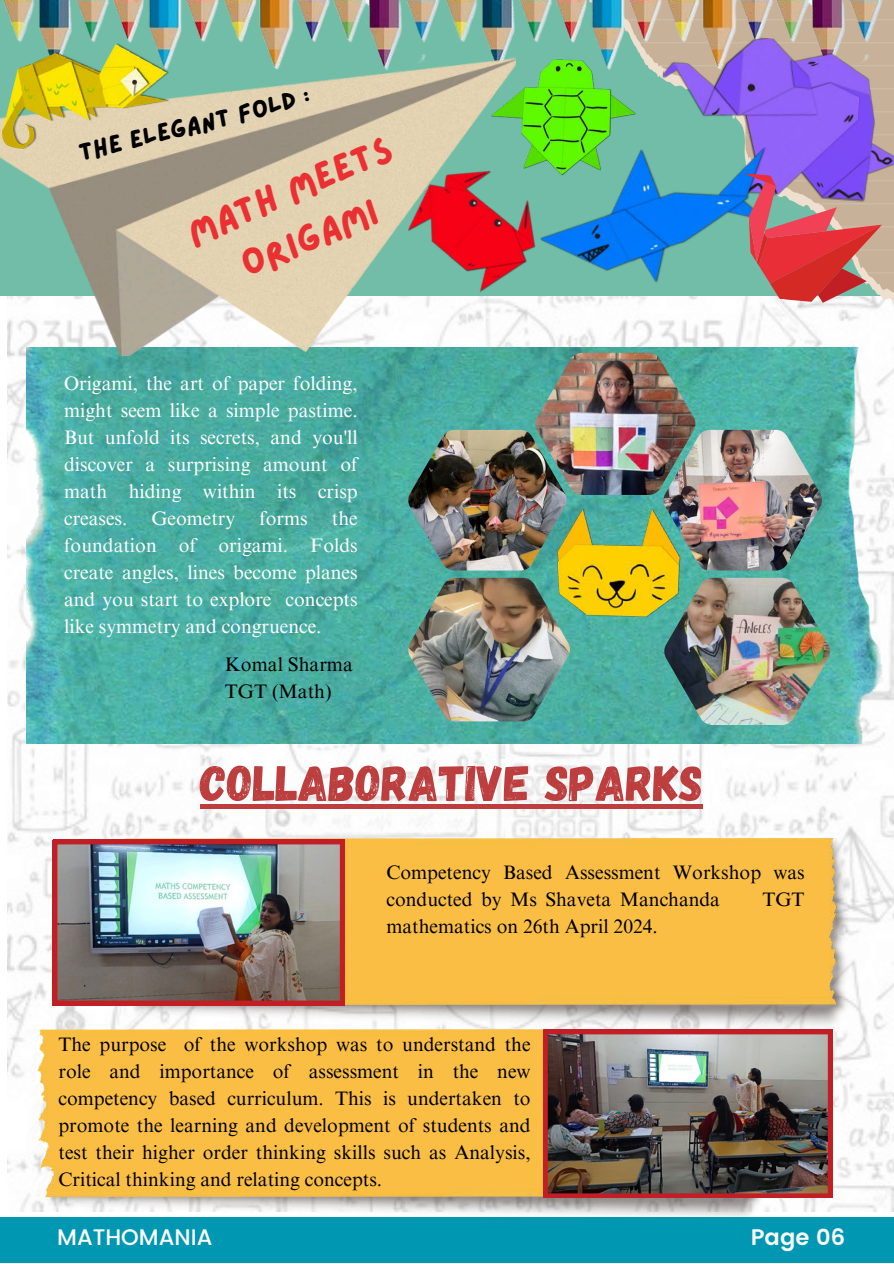
<style>
.page{position:relative;width:894px;height:1264px;background:#fff}
.page>*{position:absolute;margin:0;border:0;box-sizing:border-box;transform-origin:0 0}
.t1{font:50.1px "Gagalin";color:#bd3e3e}
.t2{font:37.5px/51.4px "Lazydog";color:#ea3032;text-align:center}
.t3{font:25.35px "Lazydog";color:#000}
.t4{font:500 22.5px "Poppins";color:#fff}
.t5{font:600 22.5px "Poppins";color:#fbfbfb}
.t6{font:19.65px "Times NRMT Pro";color:#000}
.t7{font:19.5px/27px "Times NRMT Pro";color:#000;text-align:justify}
.t8{font:19.5px/27px "Times NRMT Pro";color:#fff;text-align:justify}
</style>
<div class="page">
<img style="left:8px;top:305px;width:885px;height:906px">
<img style="left:27px;top:1025px;width:739px;height:191px">
<img style="left:543px;top:1034px;width:289px;height:163px">
<img style="left:112px;top:834px;width:739px;height:200px">
<img style="left:53px;top:840px;width:291px;height:165px">
<img style="left:27px;top:347px;width:855px;height:396px">
<img style="left:535px;top:353px;width:160px;height:142px">
<img style="left:664px;top:578px;width:165px;height:147px">
<img style="left:408px;top:578px;width:161px;height:143px">
<img style="left:663px;top:430px;width:158px;height:140px">
<img style="left:408px;top:430px;width:158px;height:140px">
<img style="left:0;top:0;width:438px;height:44px">
<img style="left:438px;top:0;width:448px;height:82px">
<img style="left:0;top:44px;width:515px;height:322px">
<img style="left:3px;top:44px;width:165px;height:104px">
<img style="left:654px;top:31px;width:239px;height:139px">
<img style="left:395px;top:148px;width:129px;height:156px">
<img style="left:524px;top:102px;width:274px;height:217px">
<svg style="left:724px;top:170px;width:169px;height:146px;background:#b78691"></svg>
<img style="left:491px;top:60px;width:144px;height:116px">
<img style="left:557px;top:509px;width:123px;height:108px">
<div style="left:200px;top:804px;width:502px;height:5px;background:#bd3e3e"></div>
<div style="left:0;top:1216px;width:893px;height:46px;background:#0097b2"></div>
<p class="t3" style="left:76px;top:142px;width:239px;rotate:-14deg">The Elegant Fold :</p>
<p class="t2" style="left:179px;top:211px;width:222px;rotate:-23deg">MATH MEETS<br>ORIGAMI</p>
<p class="t8" style="left:64px;top:372px;width:295px">Origami, the art of paper folding, might seem like a simple pastime.<br>But unfold its secrets, and you'll discover a surprising amount of math hiding within its crisp creases. Geometry forms the foundation of origami. Folds create angles, lines become planes and you start to explore concepts like symmetry and congruence.</p>
<p class="t6" style="left:225px;top:657px;width:129px">Komal Sharma</p>
<h3 class="t6" style="left:225px;top:684px;width:108px">TGT (Math)</h3>
<p class="t1" style="left:200px;top:750px;width:504px">COLLABORATIVE SPARKS</p>
<p class="t7" style="left:386px;top:860px;width:419px">Competency Based Assessment Workshop was conducted by Ms Shaveta Manchanda</p>
<p class="t7" style="left:762px;top:887px;width:44px">TGT</p>
<p class="t7" style="left:386px;top:914px;width:273px">mathematics on 26th April 2024.</p>
<p class="t7" style="left:58px;top:1033px;width:473px">The purpose of the workshop was to understand the role and importance of assessment in the new competency based curriculum. This is undertaken to promote the learning and development of students and test their higher order thinking skills such as Analysis, Critical thinking and relating concepts.</p>
<h2 class="t4" style="left:57px;top:1223px;width:157px">MATHOMANIA</h2>
<p class="t5" style="left:750px;top:1223px;width:96px">Page 06</p>
</div>
